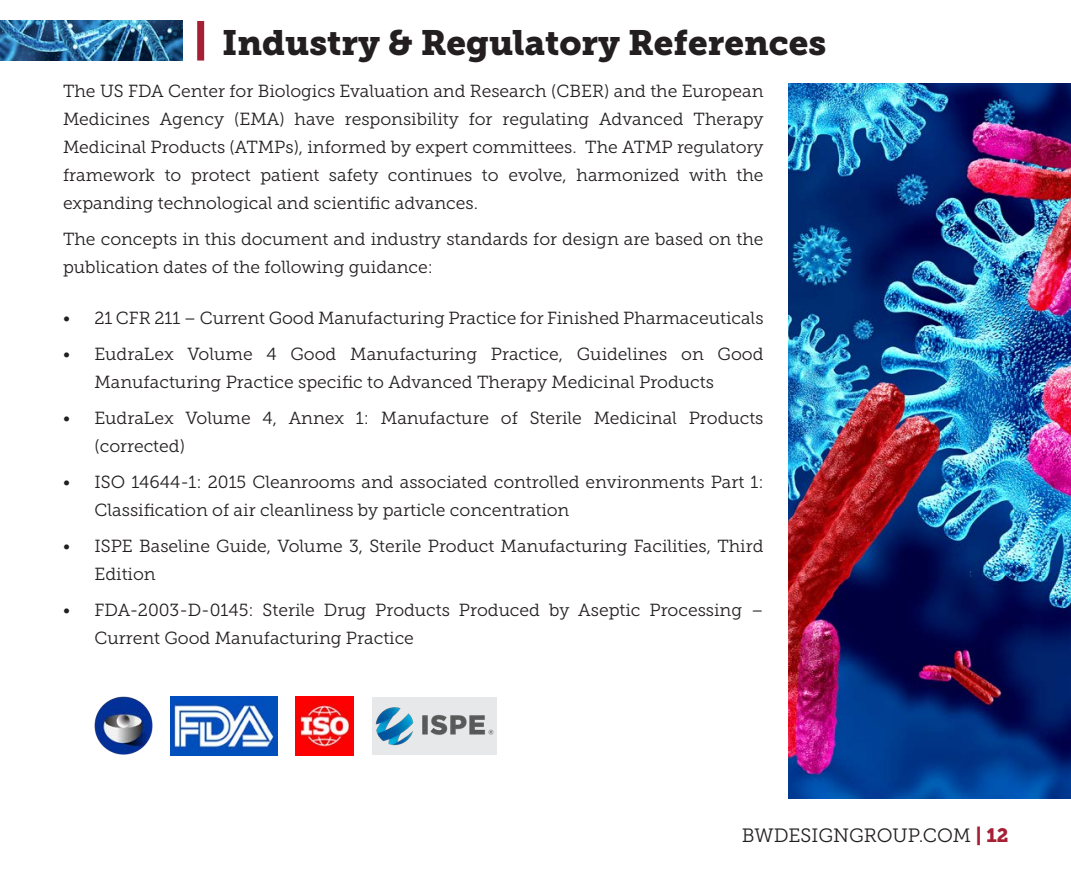
<style>
.page{position:relative;width:1071px;height:882px;background:#fff}
.page>*{position:absolute;margin:0;border:0;box-sizing:border-box;transform-origin:0 0}
.t1{font:35px "Museo Slab 900";color:#231f20}
.t2{font:19.25px "Museo Slab 300";letter-spacing:-.005em;color:#231f20}
.t3{font:17.5px/28px "Museo Slab 300";color:#231f20}
.s1{font-family:"Museo Slab 900";color:#a62035}
</style>
<div class="page">
<img style="left:789px;top:84px;width:282px;height:714px">
<img style="left:94px;top:697px;width:58px;height:58px">
<img style="left:171px;top:697px;width:106px;height:58px">
<img style="left:296px;top:697px;width:58px;height:58px">
<img style="left:372px;top:697px;width:125px;height:58px">
<div style="left:197px;top:21px;width:7px;height:40px;background:#a62035"></div>
<img style="left:0;top:21px;width:182px;height:40px">
<p class="t1" style="left:222px;top:23px;width:605px">Industry &amp; Regulatory References</p>
<p class="t3" style="left:63px;top:77px;width:702px;text-align:justify">The US FDA Center for Biologics Evaluation and Research (CBER) and the European Medicines Agency (EMA) have responsibility for regulating Advanced Therapy Medicinal Products (ATMPs), informed by expert committees. The ATMP regulatory framework to protect patient safety continues to evolve, harmonized with the expanding technological and scientific advances.</p>
<p class="t3" style="left:63px;top:225px;width:702px">The concepts in this document and industry standards for design are based on the publication dates of the following guidance:</p>
<p class="t3" style="left:63px;top:304px;width:702px">• 21 CFR 211 – Current Good Manufacturing Practice for Finished Pharmaceuticals</p>
<p class="t3" style="left:94px;top:340px;width:671px;text-indent:-32px">• EudraLex Volume 4 Good Manufacturing Practice, Guidelines on Good<br>Manufacturing Practice specific to Advanced Therapy Medicinal Products</p>
<p class="t3" style="left:94px;top:404px;width:671px;text-indent:-32px">• EudraLex Volume 4, Annex 1: Manufacture of Sterile Medicinal Products (corrected)</p>
<p class="t3" style="left:94px;top:468px;width:671px;text-indent:-32px">• ISO 14644-1: 2015 Cleanrooms and associated controlled environments Part 1:<br>Classification of air cleanliness by particle concentration</p>
<p class="t3" style="left:94px;top:532px;width:671px;text-indent:-32px">• ISPE Baseline Guide, Volume 3, Sterile Product Manufacturing Facilities, Third<br>Edition</p>
<p class="t3" style="left:94px;top:596px;width:671px;text-indent:-32px">• FDA-2003-D-0145: Sterile Drug Products Produced by Aseptic Processing –<br>Current Good Manufacturing Practice</p>
<p class="t2" style="left:742px;top:825px;width:268px">BWDESIGNGROUP.COM <span class="s1">| 12</span></p>
</div>
